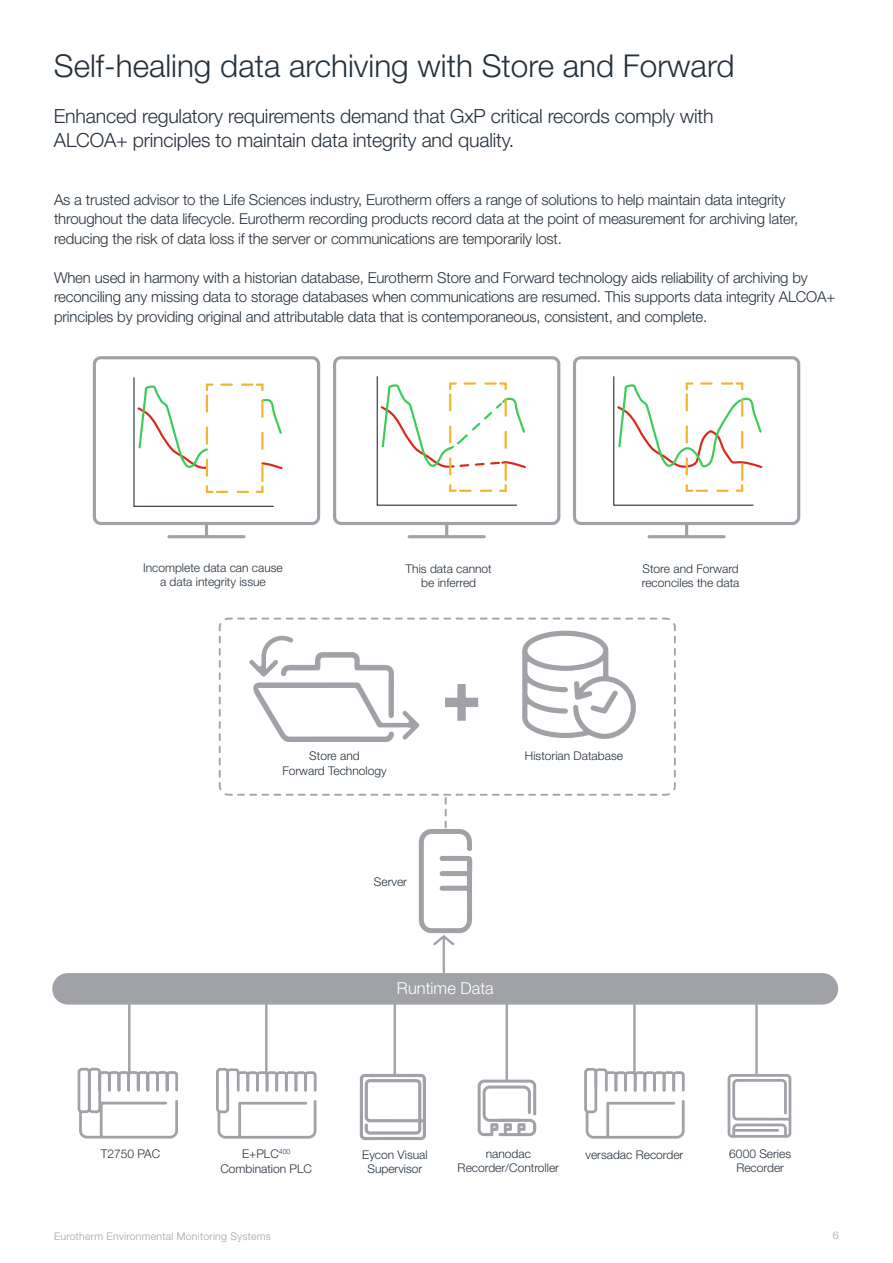
<style>
.page{position:relative;width:893px;height:1263px;background:#fff}
.page>*{position:absolute;margin:0;border:0;box-sizing:border-box;transform-origin:0 0}
.t1{font:700 73.35px "Arial";color:#a1a2a7;scale:.9 1}
.t2{font:300 31.5px "Helvetica Neue LT Std";color:#25303b}
.t3{font:300 19.5px "Helvetica Neue LT Std";letter-spacing:-.01em;color:#25303b}
.Subhead_Style_03{font:300 16.5px "Helvetica Neue LT Std";color:#fff}
.t4{font:300 15px/19.5px "Helvetica Neue LT Std";letter-spacing:-.01em;color:#25303b}
.Subhead_Style_03-2{font:300 12px/14.4px "Helvetica Neue LT Std";color:#25303b;text-align:center}
.t5{font:300 10.5px "Helvetica Neue LT Std";letter-spacing:.025em;color:#a1a2a7}
</style>
<div class="page">
<hr style="left:128px;top:1004px;width:3px;height:69px;background:#a1a2a7">
<hr style="left:755px;top:1004px;width:3px;height:71px;background:#a1a2a7">
<svg style="left:727px;top:1072px;width:65px;height:66px"></svg>
<svg style="left:77px;top:1066px;width:101px;height:73px"></svg>
<hr style="left:506px;top:1004px;width:2px;height:75px;background:#a1a2a7">
<svg style="left:477px;top:1078px;width:60px;height:59px"></svg>
<hr style="left:394px;top:1004px;width:2px;height:71px;background:#a1a2a7">
<hr style="left:633px;top:1004px;width:3px;height:69px;background:#a1a2a7">
<svg style="left:360px;top:1074px;width:66px;height:66px"></svg>
<svg style="left:218px;top:617px;width:458px;height:179px"></svg>
<svg style="left:522px;top:631px;width:116px;height:108px"></svg>
<svg style="left:249px;top:636px;width:171px;height:106px"></svg>
<svg style="left:92px;top:356px;width:709px;height:183px"></svg>
<hr style="left:169px;top:535px;width:75px;height:3px;background:#a1a2a7">
<hr style="left:445px;top:523px;width:3px;height:14px;background:#a1a2a7">
<hr style="left:409px;top:535px;width:75px;height:3px;background:#a1a2a7">
<hr style="left:685px;top:523px;width:3px;height:14px;background:#a1a2a7">
<hr style="left:649px;top:535px;width:75px;height:3px;background:#a1a2a7">
<hr style="left:136px;top:369px;width:147px;height:1px;background:#fff">
<svg style="left:133px;top:376px;width:151px;height:131px"></svg>
<hr style="left:379px;top:368px;width:147px;height:1px;background:#fff">
<svg style="left:376px;top:375px;width:151px;height:131px"></svg>
<hr style="left:615px;top:368px;width:148px;height:1px;background:#fff">
<svg style="left:613px;top:375px;width:151px;height:131px"></svg>
<hr style="left:443px;top:937px;width:2px;height:35px;background:#a1a2a7">
<svg style="left:235px;top:794px;width:421px;height:151px"></svg>
<div style="left:52px;top:973px;width:786px;height:31px;background:#a1a2a7;border-radius:16px"></div>
<hr style="left:265px;top:1004px;width:2px;height:69px;background:#a1a2a7">
<svg style="left:216px;top:1068px;width:101px;height:71px"></svg>
<svg style="left:584px;top:1068px;width:101px;height:71px"></svg>
<p class="t2" style="left:54px;top:46px;width:682px">Self-healing data archiving with Store and Forward</p>
<p class="t3" style="left:54px;top:104px;width:661px">Enhanced regulatory requirements demand that GxP critical records comply with</p>
<p class="t3" style="left:54px;top:128px;width:462px">ALCOA+ principles to maintain data integrity and quality.</p>
<p class="t4" style="left:54px;top:189px;width:746px">As a trusted advisor to the Life Sciences industry, Eurotherm offers a range of solutions to help maintain data integrity throughout the data lifecycle. Eurotherm recording products record data at the point of measurement for archiving later, reducing the risk of data loss if the server or communications are temporarily lost.</p>
<p class="t4" style="left:54px;top:267px;width:783px">When used in harmony with a historian database, Eurotherm Store and Forward technology aids reliability of archiving by reconciling any missing data to storage databases when communications are resumed. This supports data integrity ALCOA+ principles by providing original and attributable data that is contemporaneous, consistent, and complete.</p>
<p class="Subhead_Style_03-2" style="left:143px;top:560px;width:141px">Incomplete data can cause</p>
<p class="Subhead_Style_03-2" style="left:160px;top:574px;width:107px">a data integrity issue</p>
<p class="Subhead_Style_03-2" style="left:406px;top:561px;width:88px">This data cannot</p>
<p class="Subhead_Style_03-2" style="left:421px;top:575px;width:56px">be inferred</p>
<p class="Subhead_Style_03-2" style="left:642px;top:561px;width:98px">Store and Forward</p>
<p class="Subhead_Style_03-2" style="left:642px;top:575px;width:99px">reconciles the data</p>
<p class="Subhead_Style_03-2" style="left:309px;top:749px;width:52px">Store and</p>
<p class="Subhead_Style_03-2" style="left:282px;top:763px;width:106px">Forward Technology</p>
<h1 class="t1" style="left:442px;top:651px;width:45px">+</h1>
<p class="Subhead_Style_03-2" style="left:525px;top:749px;width:100px">Historian Database</p>
<p class="Subhead_Style_03-2" style="left:374px;top:874px;width:35px">Server</p>
<p class="Subhead_Style_03" style="left:397px;top:978px;width:98px">Runtime Data</p>
<p class="Subhead_Style_03-2" style="left:101px;top:1146px;width:61px">T2750 PAC</p>
<p class="Subhead_Style_03-2" style="left:729px;top:1146px;width:63px">6000 Series</p>
<p class="Subhead_Style_03-2" style="left:736px;top:1160px;width:49px">Recorder</p>
<p class="Subhead_Style_03-2" style="left:458px;top:1146px;width:103px">nanodac<br>Recorder/Controller</p>
<p class="Subhead_Style_03-2" style="left:242px;top:1146px;width:50px">E+PLC<sup>400</sup></p>
<p class="Subhead_Style_03-2" style="left:220px;top:1161px;width:93px">Combination PLC</p>
<p class="Subhead_Style_03-2" style="left:362px;top:1147px;width:67px">Eycon Visual</p>
<p class="Subhead_Style_03-2" style="left:585px;top:1147px;width:99px">versadac Recorder</p>
<p class="Subhead_Style_03-2" style="left:367px;top:1161px;width:56px">Supervisor</p>
<p class="t5" style="left:54px;top:1230px;width:218px">Eurotherm Environmental Monitoring Systems</p>
<p class="t5" style="left:833px;top:1228px;width:7px">6</p>
</div>
